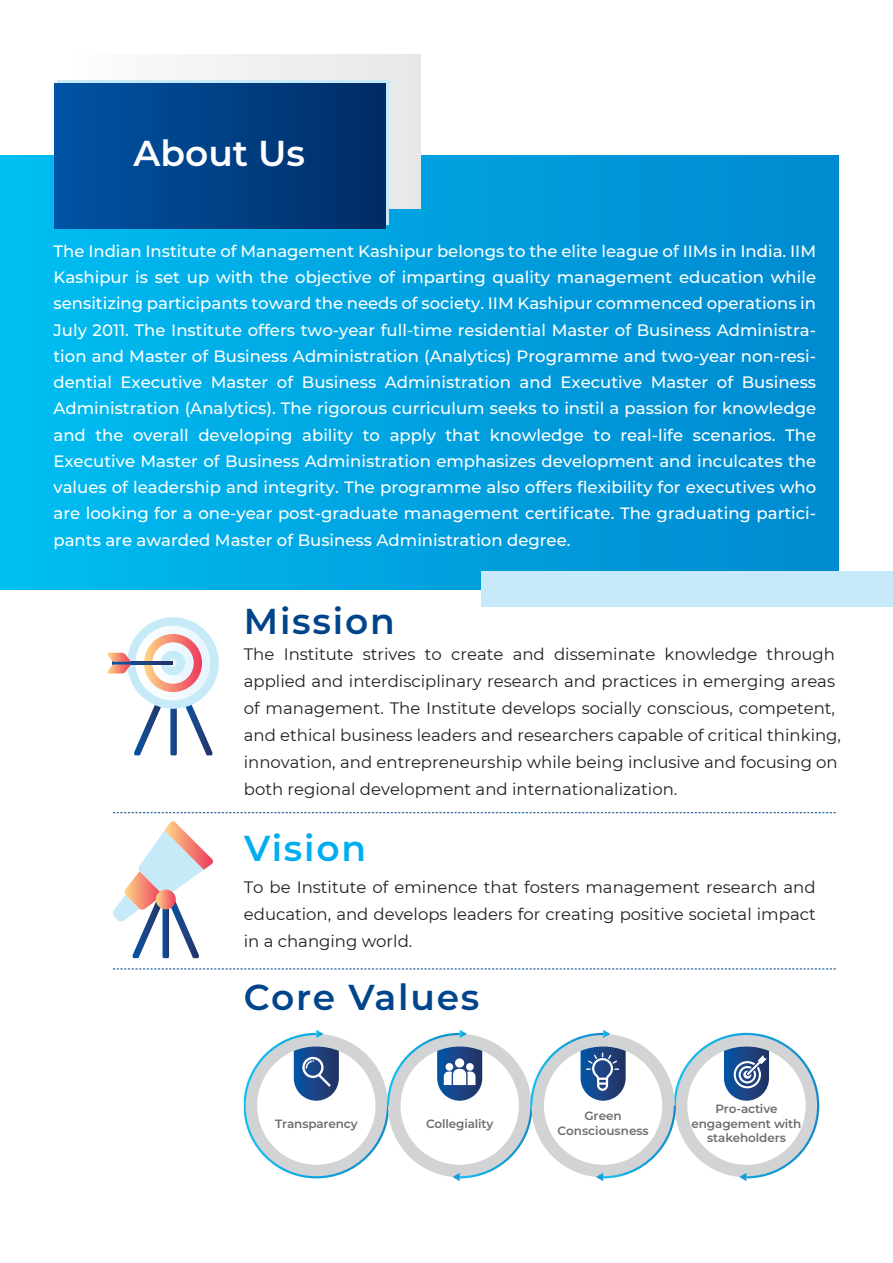
<style>
.page{position:relative;width:893px;height:1263px;background:#fff}
.page>*{position:absolute;margin:0;border:0;box-sizing:border-box;transform-origin:0 0}
.t1{font:600 36px "Montserrat";letter-spacing:.05em;color:#00458b}
.t2{font:600 36px "Montserrat";color:#fff}
.t3{font:600 36px "Montserrat";letter-spacing:.05em;color:#00aeef}
.t4{font:500 16.5px/26.2px "Montserrat";color:#fff;text-align:justify}
.t5{font:16.5px/27px "Montserrat";color:#231f20}
.t6{font:600 12px/14.4px "Montserrat";letter-spacing:-.01em;color:#6d6e71;text-align:center}
</style>
<div class="page">
<div style="left:0;top:156px;width:839px;height:433px;background:linear-gradient(to right,#00bdf1,#0088cf)"></div>
<div style="left:70px;top:54px;width:351px;height:154px;background:linear-gradient(to right,#fdfdfd,#e6e7e8)"></div>
<div style="left:58px;top:80px;width:331px;height:144px;background:#c7eafb"></div>
<div style="left:54px;top:83px;width:332px;height:145px;background:linear-gradient(to right,#0054a5,#002c65)"></div>
<svg style="left:113px;top:812px;width:723px;height:1px"></svg>
<svg style="left:113px;top:968px;width:723px;height:1px"></svg>
<svg style="left:113px;top:821px;width:100px;height:137px"></svg>
<svg style="left:156px;top:889px;width:20px;height:20px"></svg>
<svg style="left:170px;top:709px;width:7px;height:46px"></svg>
<svg style="left:185px;top:705px;width:28px;height:50px"></svg>
<svg style="left:134px;top:705px;width:27px;height:50px"></svg>
<div style="left:127px;top:617px;width:92px;height:92px;background:#c7eaf9;border-radius:50%"></div>
<div style="left:136px;top:626px;width:74px;height:74px;background:#f3f9fe;border-radius:37px"></div>
<svg style="left:144px;top:634px;width:58px;height:58px"></svg>
<svg style="left:152px;top:642px;width:42px;height:42px"></svg>
<div style="left:161px;top:651px;width:24px;height:24px;background:#c7eaf9;border-radius:50%"></div>
<svg style="left:169px;top:659px;width:8px;height:8px"></svg>
<svg style="left:131px;top:662px;width:42px;height:2px"></svg>
<svg style="left:108px;top:653px;width:23px;height:20px"></svg>
<div style="left:481px;top:571px;width:412px;height:36px;background:#c7eafb"></div>
<svg style="left:244px;top:1030px;width:575px;height:151px"></svg>
<h1 class="t2" style="left:133px;top:128px;width:173px">About Us</h1>
<p class="t4" style="left:53px;top:237px;width:764px">The Indian Institute of Management Kashipur belongs to the elite league of IIMs in India. IIM Kashipur is set up with the objective of imparting quality management education while sensitizing participants toward the needs of society. IIM Kashipur commenced operations in July 2011. The Institute offers two-year full-time residential Master of Business Administra&shy;tion and Master of Business Administration (Analytics) Programme and two-year non-resi&shy;dential Executive Master of Business Administration and Executive Master of Business Administration (Analytics). The rigorous curriculum seeks to instil a passion for knowledge and the overall developing ability to apply that knowledge to real-life scenarios. The Executive Master of Business Administration emphasizes development and inculcates the values of leadership and integrity. The programme also offers flexibility for executives who are looking for a one-year post-graduate management certificate. The graduating partici&shy;pants are awarded Master of Business Administration degree.</p>
<h1 class="t1" style="left:244px;top:595px;width:152px">Mission</h1>
<p class="t5" style="left:244px;top:640px;width:599px">The Institute strives to create and disseminate knowledge through applied and interdisciplinary research and practices in emerging areas of management. The Institute develops socially conscious, competent, and ethical business leaders and researchers capable of critical thinking, innovation, and entrepreneurship while being inclusive and focusing on both regional development and internationalization.</p>
<h1 class="t3" style="left:244px;top:823px;width:124px">Vision</h1>
<p class="t5" style="left:244px;top:873px;width:573px;text-align:justify">To be Institute of eminence that fosters management research and education, and develops leaders for creating positive societal impact in a changing world.</p>
<h1 class="t1" style="left:244px;top:972px;width:237px">Core Values</h1>
<p class="t6" style="left:275px;top:1115px;width:84px">Transparency</p>
<p class="t6" style="left:426px;top:1115px;width:69px">Collegiality</p>
<p class="t6" style="left:557px;top:1108px;width:93px">Green<br>Consciousness</p>
<p class="t6" style="left:691px;top:1101px;width:111px">Pro-active engagement with stakeholders</p>
</div>
